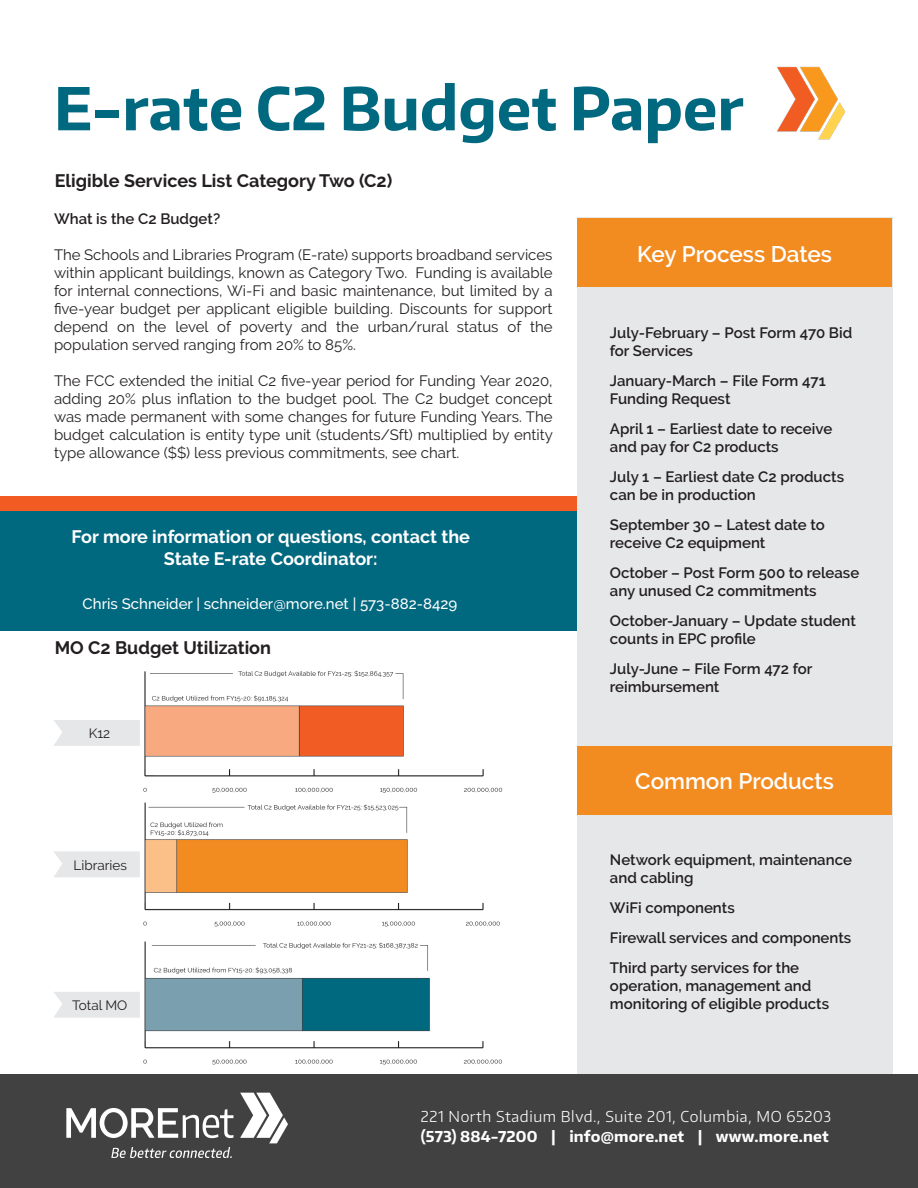
<style>
.page{position:relative;width:918px;height:1188px;background:#fff}
.page>*{position:absolute;margin:0;border:0;box-sizing:border-box;transform-origin:0 0}
.t1{font:700 58.5px "Encode Sans";color:#00687f}
.body_style{font:600 22.5px "Raleway";color:#fff}
.t2{font:700 18px/21.6px "Raleway";color:#fff;text-align:center}
.t3{font:700 18px "Raleway";color:#231f20}
.body_style-2{font:15px/18px "Raleway";color:#231f20;text-align:justify}
.body_style-3{font:600 15px/18px "Raleway";color:#231f20}
.t4{font:300 15px "Encode Sans";letter-spacing:.04em;color:#fff}
.body_style-4{font:500 15px "Raleway";color:#fff}
.t5{font:700 15px "Encode Sans";letter-spacing:.01em;color:#fff}
.t6{font:13.5px "Raleway";color:#231f20}
</style>
<div class="page">
<div style="left:0;top:1074px;width:918px;height:114px;background:#414141"></div>
<svg style="left:240px;top:1093px;width:48px;height:50px"></svg>
<svg style="left:111px;top:1147px;width:121px;height:11px"></svg>
<svg style="left:66px;top:1108px;width:167px;height:30px"></svg>
<img style="left:777px;top:66px;width:69px;height:74px">
<div style="left:0;top:508px;width:578px;height:123px;background:#00687f"></div>
<div style="left:0;top:497px;width:585px;height:14px;background:#f25b21"></div>
<div style="left:577px;top:218px;width:315px;height:436px;background:#e6e7e9"></div>
<div style="left:577px;top:653px;width:315px;height:421px;background:#e6e7e9"></div>
<div style="left:578px;top:219px;width:314px;height:68px;background:#f28b20"></div>
<div style="left:578px;top:746px;width:314px;height:68px;background:#f28b20"></div>
<img style="left:143px;top:670px;width:360px;height:123px">
<img style="left:143px;top:802px;width:357px;height:125px">
<img style="left:143px;top:941px;width:360px;height:124px">
<div style="left:54px;top:720px;width:86px;height:26px;background:#e6e7e9"></div>
<svg style="left:54px;top:851px;width:86px;height:26px;background:#e7e8ea"></svg>
<div style="left:54px;top:992px;width:86px;height:26px;background:#e6e7e9"></div>
<p class="t1" style="left:54px;top:70px;width:691px">E-rate C2 Budget Paper</p>
<p class="t3" style="left:55px;top:170px;width:339px">Eligible Services List Category Two (C2)</p>
<p class="body_style-3" style="left:54px;top:210px;width:168px">What is the C2 Budget?</p>
<p class="body_style-2" style="left:54px;top:246px;width:500px">The Schools and Libraries Program (E-rate) supports broadband services within applicant buildings, known as Category Two. Funding is available for internal connections, Wi-Fi and basic maintenance, but limited by a five-year budget per applicant eligible building. Discounts for support depend on the level of poverty and the urban/rural status of the population served ranging from 20% to 85%.</p>
<p class="body_style-2" style="left:54px;top:372px;width:501px">The FCC extended the initial C2 five-year period for Funding Year 2020, adding 20% plus inflation to the budget pool. The C2 budget concept was made permanent with some changes for future Funding Years. The budget calculation is entity type unit (students/Sft) multiplied by entity type allowance ($$) less previous commitments, see chart.</p>
<p class="t2" style="left:72px;top:526px;width:400px">For more information or questions, contact the<br>State E-rate Coordinator:</p>
<p class="body_style-4" style="left:83px;top:596px;width:376px">Chris Schneider | schneider@more.net | 573-882-8429</p>
<p class="t3" style="left:55px;top:637px;width:218px">MO C2 Budget Utilization</p>
<p class="t6" style="left:89px;top:726px;width:23px">K12</p>
<p class="t6" style="left:74px;top:857px;width:55px">Libraries</p>
<p class="t6" style="left:72px;top:997px;width:57px">Total MO</p>
<p class="body_style" style="left:637px;top:241px;width:196px">Key Process Dates</p>
<p class="body_style-3" style="left:610px;top:324px;width:244px">July-February – Post Form 470 Bid for Services</p>
<p class="body_style-3" style="left:610px;top:372px;width:217px">January-March – File Form 471<br>Funding Request</p>
<p class="body_style-3" style="left:610px;top:420px;width:224px">April 1 – Earliest date to receive and pay for C2 products</p>
<p class="body_style-3" style="left:610px;top:468px;width:236px">July 1 – Earliest date C2 products can be in production</p>
<p class="body_style-3" style="left:610px;top:516px;width:216px">September 30 – Latest date to receive C2 equipment</p>
<p class="body_style-3" style="left:610px;top:564px;width:251px">October – Post Form 500 to release any unused C2 commitments</p>
<p class="body_style-3" style="left:610px;top:612px;width:247px">October-January – Update student counts in EPC profile</p>
<p class="body_style-3" style="left:610px;top:660px;width:204px">July-June – File Form 472 for reimbursement</p>
<p class="body_style" style="left:635px;top:768px;width:200px">Common Products</p>
<p class="body_style-3" style="left:610px;top:851px;width:243px">Network equipment, maintenance and cabling</p>
<p class="body_style-3" style="left:610px;top:899px;width:126px">WiFi components</p>
<p class="body_style-3" style="left:610px;top:929px;width:243px">Firewall services and components</p>
<p class="body_style-3" style="left:610px;top:959px;width:221px">Third party services for the operation, management and monitoring of eligible products</p>
<p class="t4" style="left:421px;top:1107px;width:412px">221 North Stadium Blvd., Suite 201, Columbia, MO 65203</p>
<p class="t5" style="left:421px;top:1126px;width:410px">(573) 884-7200 | info@more.net | www.more.net</p>
</div>
